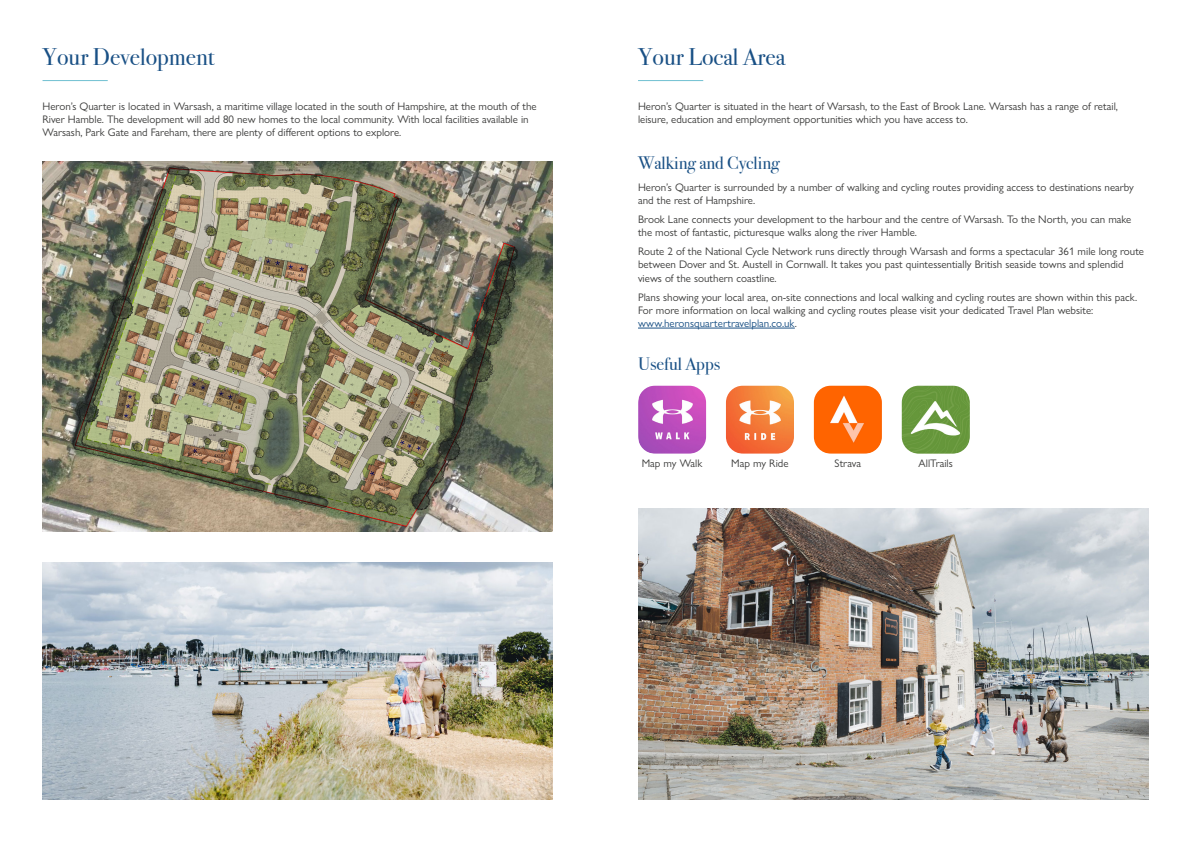
<style>
.page{position:relative;width:1191px;height:842px;background:#fff}
.page>*{position:absolute;margin:0;border:0;box-sizing:border-box;transform-origin:0 0}
.Heading_1{font:24px "Bodoni Svty Two ITCTT";color:#195085}
.Heading_2{font:18px "Bodoni Svty Two ITCTT";color:#195085}
.Body{font:11px/13.2px "Gill Sans Nova";color:#3c3c3b}
.s1{color:#195085}
</style>
<div class="page">
<hr style="left:638px;top:328px;width:157px;height:1px;background:#195085">
<img style="left:638px;top:509px;width:510px;height:290px">
<img style="left:43px;top:562px;width:510px;height:237px">
<img style="left:638px;top:386px;width:68px;height:68px">
<img style="left:726px;top:386px;width:68px;height:68px">
<img style="left:814px;top:386px;width:68px;height:68px">
<img style="left:901px;top:386px;width:68px;height:68px">
<img style="left:43px;top:162px;width:510px;height:369px">
<hr style="left:43px;top:80px;width:65px;height:1px;background:#70c0d1">
<hr style="left:638px;top:80px;width:65px;height:1px;background:#70c0d1">
<p class="Heading_1" style="left:43px;top:37px;width:174px">Your Development</p>
<p class="Heading_1" style="left:638px;top:37px;width:149px">Your Local Area</p>
<p class="Body" style="left:43px;top:100px;width:496px">Heron’s Quarter is located in Warsash, a maritime village located in the south of Hampshire, at the mouth of the<br>River Hamble. The development will add 80 new homes to the local community. With local facilities available in<br>Warsash, Park Gate and Fareham, there are plenty of different options to explore.</p>
<p class="Body" style="left:638px;top:100px;width:481px">Heron’s Quarter is situated in the heart of Warsash, to the East of Brook Lane. Warsash has a range of retail, leisure, education and employment opportunities which you have access to.</p>
<p class="Heading_2" style="left:638px;top:149px;width:143px">Walking and Cycling</p>
<p class="Body" style="left:638px;top:181px;width:497px">Heron’s Quarter is surrounded by a number of walking and cycling routes providing access to destinations nearby and the rest of Hampshire.</p>
<p class="Body" style="left:638px;top:213px;width:495px">Brook Lane connects your development to the harbour and the centre of Warsash. To the North, you can make the most of fantastic, picturesque walks along the river Hamble.</p>
<p class="Body" style="left:638px;top:245px;width:507px">Route 2 of the National Cycle Network runs directly through Warsash and forms a spectacular 361 mile long route between Dover and St. Austell in Cornwall. It takes you past quintessentially British seaside towns and splendid views of the southern coastline.</p>
<p class="Body" style="left:638px;top:290px;width:500px">Plans showing your local area, on-site connections and local walking and cycling routes are shown within this pack.<br>For more information on local walking and cycling routes please visit your dedicated Travel Plan website: <span class="s1">www.heronsquartertravelplan.co.uk</span>.</p>
<p class="Heading_2" style="left:638px;top:349px;width:84px">Useful Apps</p>
<p class="Body" style="left:641px;top:456px;width:62px">Map my Walk</p>
<p class="Body" style="left:731px;top:456px;width:59px">Map my Ride</p>
<p class="Body" style="left:834px;top:456px;width:28px">Strava</p>
<p class="Body" style="left:918px;top:456px;width:36px">AllTrails</p>
</div>
